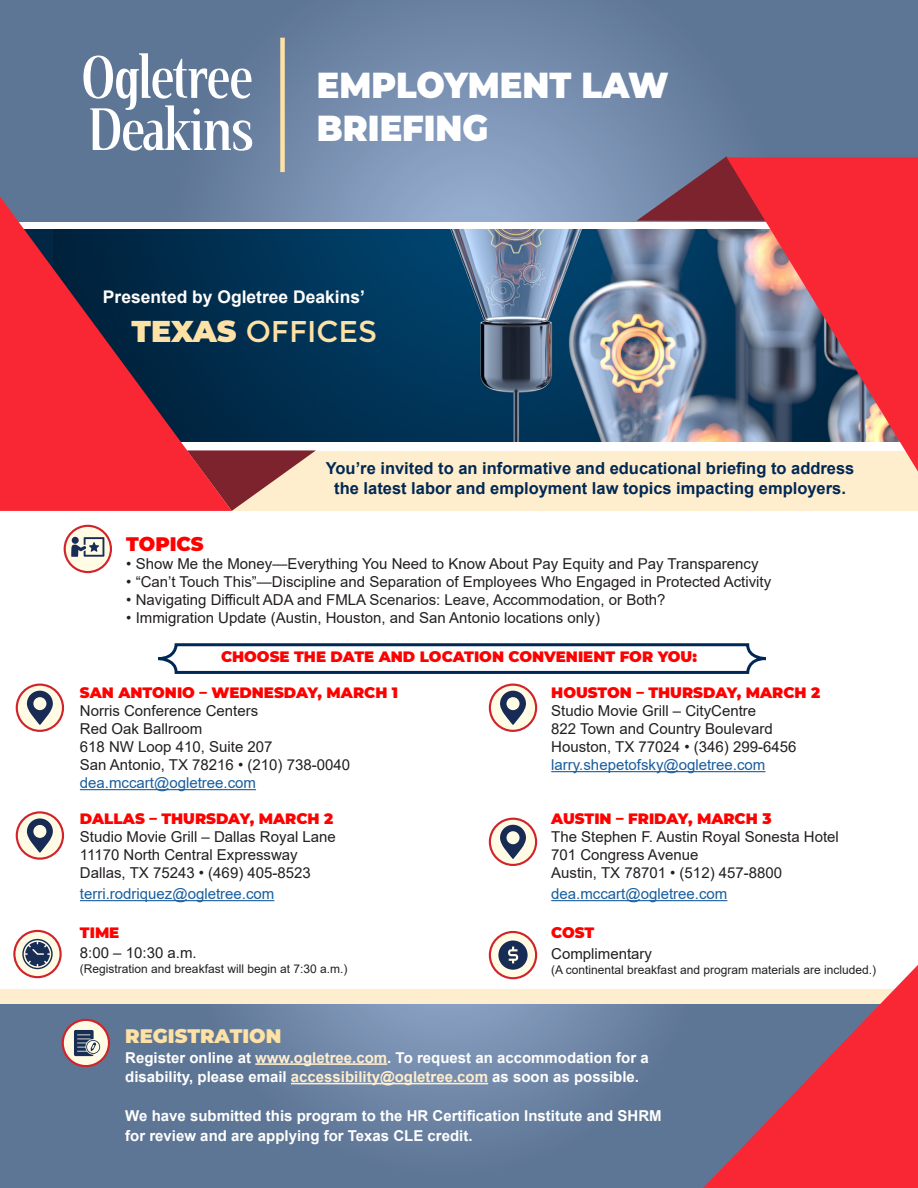
<style>
.page{position:relative;width:918px;height:1188px;background:#fff}
.page>*{position:absolute;margin:0;border:0;box-sizing:border-box;transform-origin:0 0}
.t1{font:900 36px/43.2px "Montserrat";color:#fff;scale:.93 1}
.t2{font:30px "Montserrat";color:#fee1a4}
.t3{font:900 19.5px "Montserrat";color:#fee1a4}
.t4{font:900 19.5px "Montserrat";letter-spacing:-.01em;color:#f00}
.t5{font:700 17.4px "Arial";color:#fff}
.t6{font:700 16.5px/19.5px "Arial";color:#002855;text-align:center}
.t7{font:15px "Arial";color:#231f20}
.t8{font:700 15px/19.5px "Arial";color:#fff}
.t9{font:900 15px "Montserrat";color:#f00}
.t10{font:15px "Arial";color:#175d9e}
.t11{font:12px "Arial";color:#231f20}
.s1{font-weight:900}
.s2{color:#ffeecd}
</style>
<div class="page">
<div style="left:0;top:451px;width:918px;height:59px;background:#ffeecd"></div>
<svg style="left:232px;top:450px;width:84px;height:61px"></svg>
<svg style="left:0;top:0;width:918px;height:221px;background:#6c83a4"></svg>
<svg style="left:637px;top:156px;width:129px;height:65px;background:#77566c"></svg>
<img style="left:232px;top:230px;width:495px;height:212px">
<svg style="left:0;top:197px;width:232px;height:314px;background:#8d3247"></svg>
<svg style="left:727px;top:157px;width:191px;height:315px;background:#c05863"></svg>
<svg style="left:83px;top:53px;width:169px;height:98px"></svg>
<div style="left:193px;top:108px;width:7px;height:7px;background:#fff;border-radius:50%"></div>
<div style="left:280px;top:38px;width:5px;height:134px;background:#fee1a4"></div>
<div style="left:0;top:989px;width:918px;height:26px;background:#ffeecd"></div>
<svg style="left:0;top:1004px;width:703px;height:184px;background:#657c9c"></svg>
<svg style="left:703px;top:965px;width:215px;height:223px"></svg>
<svg style="left:63px;top:1020px;width:46px;height:46px"></svg>
<div style="left:62px;top:1019px;width:48px;height:48px;border:2px solid #d1232a;border-radius:50%"></div>
<svg style="left:74px;top:1030px;width:26px;height:26px"></svg>
<hr style="left:255px;top:1063px;width:132px;height:2px;background:#ffeecd">
<hr style="left:291px;top:1083px;width:197px;height:1px;background:#ffeecd">
<svg style="left:490px;top:932px;width:46px;height:46px"></svg>
<div style="left:489px;top:931px;width:48px;height:48px;border:2px solid #d1232a;border-radius:50%"></div>
<svg style="left:498px;top:941px;width:30px;height:29px"></svg>
<svg style="left:17px;top:685px;width:46px;height:46px"></svg>
<div style="left:16px;top:684px;width:48px;height:48px;border:2px solid #d1232a;border-radius:50%"></div>
<svg style="left:27px;top:691px;width:26px;height:34px"></svg>
<hr style="left:80px;top:789px;width:176px;height:1px;background:#175d9e">
<hr style="left:80px;top:900px;width:194px;height:1px;background:#175d9e">
<svg style="left:14px;top:931px;width:47px;height:46px"></svg>
<div style="left:13px;top:930px;width:49px;height:48px;border:2px solid #d1232a;border-radius:50%"></div>
<svg style="left:22px;top:939px;width:31px;height:30px"></svg>
<hr style="left:551px;top:771px;width:214px;height:1px;background:#175d9e">
<hr style="left:551px;top:900px;width:176px;height:1px;background:#175d9e">
<svg style="left:158px;top:643px;width:608px;height:31px"></svg>
<svg style="left:17px;top:812px;width:46px;height:47px"></svg>
<div style="left:16px;top:811px;width:48px;height:49px;border:2px solid #d1232a;border-radius:50%"></div>
<svg style="left:27px;top:818px;width:26px;height:35px"></svg>
<svg style="left:490px;top:819px;width:46px;height:46px"></svg>
<div style="left:489px;top:818px;width:48px;height:48px;border:2px solid #d1232a;border-radius:50%"></div>
<svg style="left:500px;top:825px;width:26px;height:34px"></svg>
<svg style="left:490px;top:685px;width:46px;height:46px"></svg>
<div style="left:489px;top:684px;width:48px;height:48px;border:2px solid #d1232a;border-radius:50%"></div>
<svg style="left:500px;top:691px;width:26px;height:34px"></svg>
<svg style="left:65px;top:526px;width:46px;height:46px"></svg>
<div style="left:64px;top:525px;width:48px;height:48px;border:2px solid #d1232a;border-radius:50%"></div>
<svg style="left:71px;top:537px;width:33px;height:20px"></svg>
<p class="t1" style="left:317px;top:61px;width:380px">EMPLOYMENT LAW<br>BRIEFING</p>
<p class="t5" style="left:103px;top:285px;width:264px">Presented by Ogletree Deakins’</p>
<p class="t2" style="left:131px;top:314px;width:247px"><span class="s1">TEXAS</span> OFFICES</p>
<p class="t6" style="left:326px;top:459px;width:530px">You’re invited to an informative and educational briefing to address the latest labor and employment law topics impacting employers.</p>
<p class="t4" style="left:126px;top:530px;width:79px">TOPICS</p>
<p class="t7" style="left:126px;top:553px;width:634px">• Show Me the Money—Everything You Need to Know About Pay Equity and Pay Transparency</p>
<p class="t7" style="left:126px;top:571px;width:647px">• “Can’t Touch This”—Discipline and Separation of Employees Who Engaged in Protected Activity</p>
<p class="t7" style="left:126px;top:589px;width:541px">• Navigating Difficult ADA and FMLA Scenarios: Leave, Accommodation, or Both?</p>
<p class="t7" style="left:126px;top:607px;width:475px">• Immigration Update (Austin, Houston, and San Antonio locations only)</p>
<p class="t9" style="left:221px;top:646px;width:477px">CHOOSE THE DATE AND LOCATION CONVENIENT FOR YOU:</p>
<p class="t9" style="left:551px;top:681px;width:271px">HOUSTON – THURSDAY, MARCH 2</p>
<p class="t7" style="left:551px;top:700px;width:207px">Studio Movie Grill – CityCentre</p>
<p class="t7" style="left:551px;top:718px;width:223px">822 Town and Country Boulevard</p>
<p class="t7" style="left:551px;top:736px;width:247px">Houston, TX 77024 • (346) 299-6456</p>
<p class="t10" style="left:551px;top:754px;width:216px">larry.shepetofsky@ogletree.com</p>
<p class="t9" style="left:551px;top:807px;width:222px">AUSTIN – FRIDAY, MARCH 3</p>
<p class="t7" style="left:551px;top:826px;width:289px">The Stephen F. Austin Royal Sonesta Hotel</p>
<p class="t7" style="left:551px;top:844px;width:149px">701 Congress Avenue</p>
<p class="t7" style="left:551px;top:862px;width:232px">Austin, TX 78701 • (512) 457-8800</p>
<p class="t10" style="left:551px;top:883px;width:178px">dea.mccart@ogletree.com</p>
<p class="t9" style="left:551px;top:921px;width:45px">COST</p>
<p class="t7" style="left:551px;top:943px;width:102px">Complimentary</p>
<p class="t11" style="left:551px;top:962px;width:326px">(A continental breakfast and program materials are included.)</p>
<p class="t9" style="left:80px;top:681px;width:320px">SAN ANTONIO – WEDNESDAY, MARCH 1</p>
<p class="t7" style="left:80px;top:700px;width:180px">Norris Conference Centers</p>
<p class="t7" style="left:80px;top:718px;width:124px">Red Oak Ballroom</p>
<p class="t7" style="left:80px;top:736px;width:194px">618 NW Loop 410, Suite 207</p>
<p class="t7" style="left:80px;top:754px;width:272px">San Antonio, TX 78216 • (210) 738-0040</p>
<p class="t10" style="left:80px;top:772px;width:178px">dea.mccart@ogletree.com</p>
<p class="t9" style="left:80px;top:807px;width:255px">DALLAS – THURSDAY, MARCH 2</p>
<p class="t7" style="left:80px;top:826px;width:257px">Studio Movie Grill – Dallas Royal Lane</p>
<p class="t7" style="left:80px;top:844px;width:219px">11170 North Central Expressway</p>
<p class="t7" style="left:80px;top:862px;width:232px">Dallas, TX 75243 • (469) 405-8523</p>
<p class="t10" style="left:80px;top:883px;width:196px">terri.rodriquez@ogletree.com</p>
<p class="t9" style="left:80px;top:921px;width:41px">TIME</p>
<p class="t7" style="left:80px;top:942px;width:118px">8:00 – 10:30 a.m.</p>
<p class="t11" style="left:80px;top:960px;width:269px">(Registration and breakfast will begin at 7:30 a.m.)</p>
<p class="t3" style="left:125px;top:1021px;width:158px">REGISTRATION</p>
<p class="t8" style="left:125px;top:1048px;width:525px">Register online at <span class="s2">www.ogletree.com</span>. To request an accommodation for a disability, please email <span class="s2">accessibility@ogletree.com</span> as soon as possible.</p>
<p class="t8" style="left:125px;top:1106px;width:538px">We have submitted this program to the HR Certification Institute and SHRM for review and are applying for Texas CLE credit.</p>
</div>
